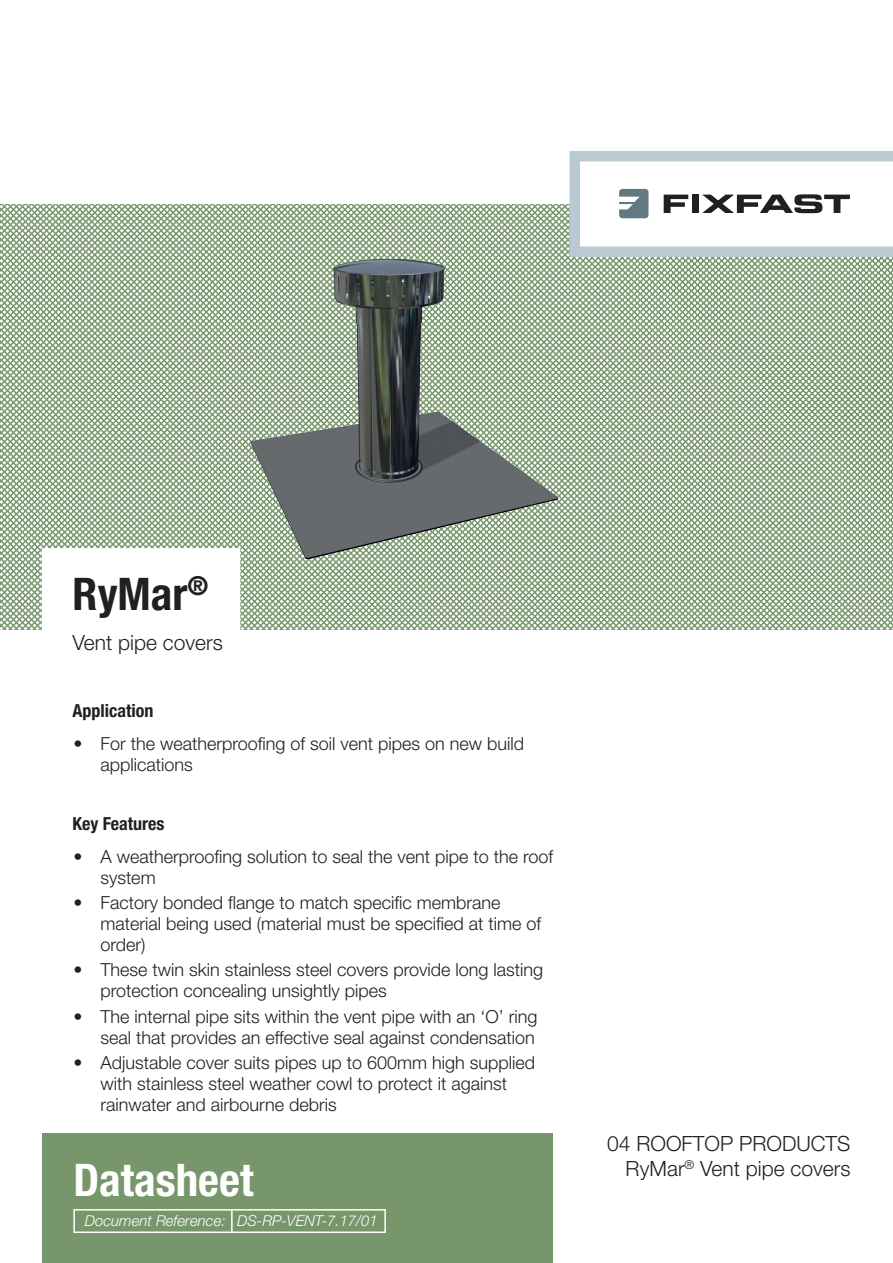
<style>
.page{position:relative;width:893px;height:1263px;background:#fff}
.page>*{position:absolute;margin:0;border:0;box-sizing:border-box;transform-origin:0 0}
.t1{font:700 condensed 45px "Helvetica Neue LT Std";color:#fff}
.t2{font:700 condensed 45px "Helvetica Neue LT Std";color:#231f20}
.t3{font:300 21px/25.2px "Helvetica Neue LT Std";color:#231f20;text-align:right}
.t4{font:300 18px/21px "Helvetica Neue LT Std";color:#231f20}
.t5{font:700 condensed 18px "Helvetica Neue LT Std";color:#231f20}
.t6{font:italic 300 15px "Helvetica Neue LT Std";color:#fff}
</style>
<div class="page">
<svg style="left:0;top:205px;width:884px;height:424px"></svg>
<div style="left:42px;top:548px;width:198px;height:82px;background:#fff"></div>
<svg style="left:564px;top:151px;width:329px;height:111px"></svg>
<div style="left:43px;top:1133px;width:510px;height:130px;background:#77966b"></div>
<div style="left:73px;top:1209px;width:313px;height:24px;border:2px solid #fff"></div>
<hr style="left:231px;top:1210px;width:2px;height:23px;background:#fff">
<img style="left:174px;top:244px;width:425px;height:319px">
<h1 class="t2" style="left:73px;top:567px;width:137px">RyMar<sup>®</sup></h1>
<p class="t3" style="left:73px;top:629px;width:152px">Vent pipe covers</p>
<p class="t5" style="left:73px;top:700px;width:82px">Application</p>
<p class="t4" style="left:100px;top:733px;width:425px;text-indent:-27px">• For the weatherproofing of soil vent pipes on new build applications</p>
<p class="t5" style="left:73px;top:812px;width:93px">Key Features</p>
<p class="t4" style="left:100px;top:845px;width:454px;text-indent:-27px">• A weatherproofing solution to seal the vent pipe to the roof system</p>
<p class="t4" style="left:100px;top:892px;width:442px;text-indent:-27px">• Factory bonded flange to match specific membrane material being used (material must be specified at time of order)</p>
<p class="t4" style="left:100px;top:959px;width:444px;text-indent:-27px">• These twin skin stainless steel covers provide long lasting protection concealing unsightly pipes</p>
<p class="t4" style="left:73px;top:1005px;width:466px;text-align:right">• The internal pipe sits within the vent pipe with an ‘O’ ring seal that provides an effective seal against condensation</p>
<p class="t4" style="left:100px;top:1051px;width:436px;text-indent:-27px">• Adjustable cover suits pipes up to 600mm high supplied with stainless steel weather cowl to protect it against rainwater and airbourne debris</p>
<h1 class="t1" style="left:73px;top:1153px;width:181px">Datasheet</h1>
<p class="t6" style="left:85px;top:1211px;width:295px">Document Reference: DS-RP-VENT-7.17/01</p>
<p class="t3" style="left:607px;top:1130px;width:245px">04 ROOFTOP PRODUCTS<br>RyMar<sup>®</sup> Vent pipe covers</p>
</div>
